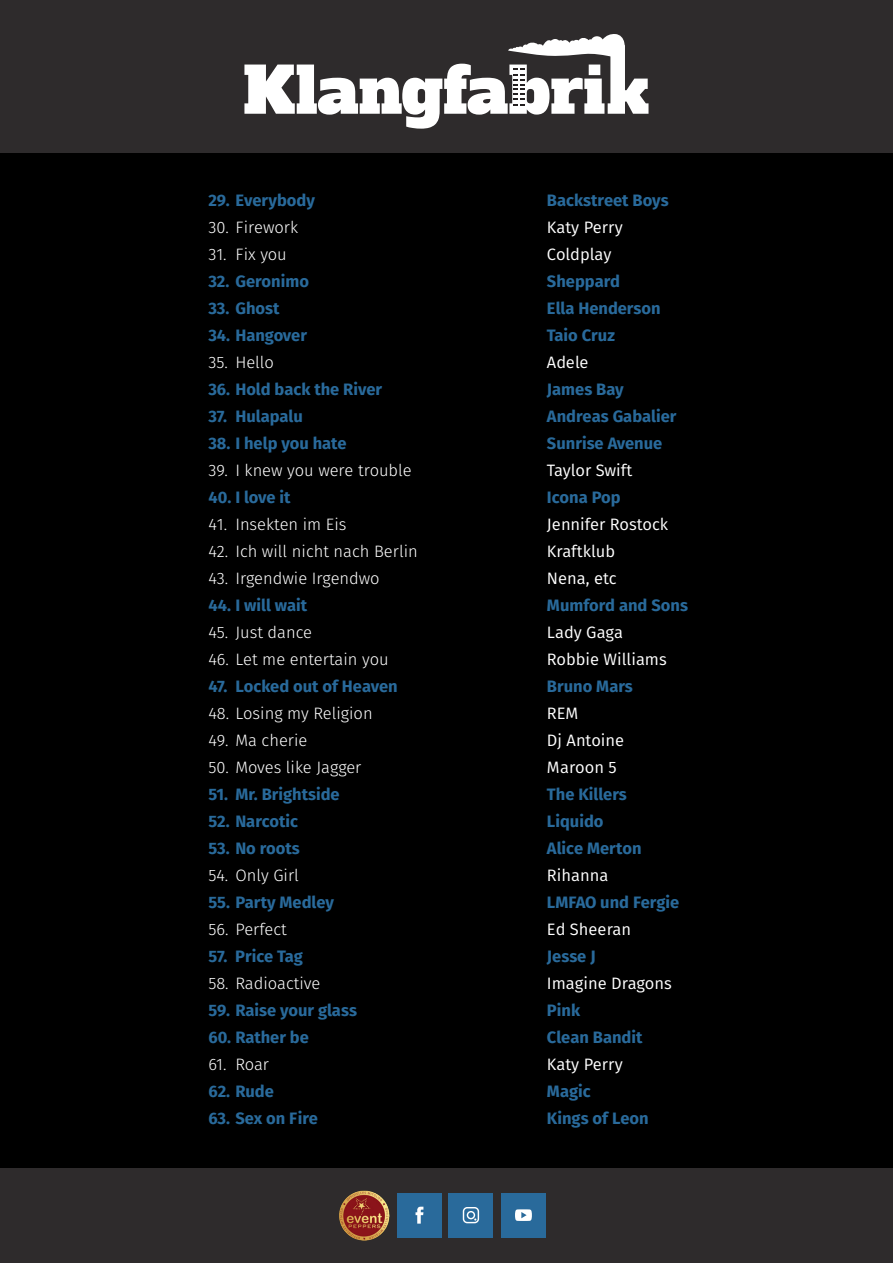
<style>
.page{position:relative;width:893px;height:1263px;background:#fff}
.page>*{position:absolute;margin:0;border:0;box-sizing:border-box;transform-origin:0 0}
.t1{font:700 16.5px/27px "Fira Sans";color:#296a9b}
.t2{font:300 16.5px "Fira Sans";color:#fff}
.t3{font:16.5px/27px "Fira Sans";color:#fff}
.s1{font-weight:400;color:#fff}
.s2{font-weight:700;color:#296a9b}
</style>
<div class="page">
<div style="left:0;top:1167px;width:893px;height:96px;background:#2e2b2c"></div>
<div style="left:0;top:0;width:893px;height:153px;background:#2e2b2c"></div>
<svg style="left:244px;top:34px;width:404px;height:95px"></svg>
<div style="left:0;top:153px;width:893px;height:1014px;background:#000"></div>
<div style="left:397px;top:1193px;width:45px;height:44px;background:#296a9b"></div>
<div style="left:449px;top:1193px;width:44px;height:44px;background:#296a9b"></div>
<div style="left:501px;top:1193px;width:45px;height:44px;background:#296a9b"></div>
<img style="left:339px;top:1190px;width:51px;height:51px">
<svg style="left:416px;top:1207px;width:7px;height:16px"></svg>
<svg style="left:515px;top:1209px;width:17px;height:12px"></svg>
<svg style="left:463px;top:1207px;width:16px;height:16px"></svg>
<p class="t1" style="left:208px;top:187px;width:108px">29. Everybody</p>
<p class="t2" style="left:208px;top:216px;width:91px">30. Firework</p>
<p class="t2" style="left:208px;top:243px;width:80px">31. Fix you</p>
<p class="t1" style="left:208px;top:268px;width:102px">32. Geronimo</p>
<p class="t1" style="left:208px;top:295px;width:73px">33. Ghost</p>
<p class="t1" style="left:208px;top:322px;width:100px">34. Hangover</p>
<p class="t2" style="left:208px;top:351px;width:67px">35. Hello</p>
<p class="t1" style="left:208px;top:376px;width:175px">36. Hold back the River</p>
<p class="t1" style="left:208px;top:403px;width:96px">37. Hulapalu</p>
<p class="t1" style="left:208px;top:430px;width:140px">38. I help you hate</p>
<p class="t2" style="left:208px;top:459px;width:205px">39. I knew you were trouble</p>
<p class="t1" style="left:208px;top:484px;width:84px">40. I love it</p>
<p class="t2" style="left:208px;top:513px;width:140px">41. Insekten im Eis</p>
<p class="t2" style="left:208px;top:540px;width:211px">42. Ich will nicht nach Berlin</p>
<p class="t2" style="left:208px;top:567px;width:173px">43. Irgendwie Irgendwo</p>
<p class="t1" style="left:208px;top:592px;width:100px">44. I will wait</p>
<p class="t2" style="left:208px;top:621px;width:105px">45. Just dance</p>
<p class="t2" style="left:208px;top:648px;width:182px">46. Let me entertain you</p>
<p class="t1" style="left:208px;top:673px;width:191px">47. Locked out of Heaven</p>
<p class="t2" style="left:208px;top:702px;width:166px">48. Losing my Religion</p>
<p class="t2" style="left:208px;top:729px;width:101px">49. Ma cherie</p>
<p class="t2" style="left:208px;top:756px;width:155px">50. Moves like Jagger</p>
<p class="t1" style="left:208px;top:781px;width:133px">51. Mr. Brightside</p>
<p class="t1" style="left:208px;top:808px;width:91px">52. Narcotic</p>
<p class="t1" style="left:208px;top:835px;width:93px">53. No roots</p>
<p class="t2" style="left:208px;top:864px;width:92px">54. Only Girl</p>
<p class="t1" style="left:208px;top:889px;width:127px">55. Party Medley</p>
<p class="t2" style="left:208px;top:918px;width:80px">56. Perfect</p>
<p class="t1" style="left:208px;top:943px;width:96px">57. Price Tag</p>
<p class="t2" style="left:208px;top:972px;width:114px">58. Radioactive</p>
<p class="t1" style="left:208px;top:997px;width:150px">59. Raise your glass</p>
<p class="t1" style="left:208px;top:1024px;width:102px">60. Rather be</p>
<p class="t2" style="left:208px;top:1053px;width:62px">61. Roar</p>
<p class="t1" style="left:208px;top:1078px;width:67px">62. Rude</p>
<p class="t1" style="left:208px;top:1105px;width:111px">63. Sex on Fire</p>
<p class="t1" style="left:547px;top:187px;width:123px">Backstreet Boys</p>
<p class="t3" style="left:547px;top:214px;width:77px">Katy Perry</p>
<p class="t3" style="left:547px;top:241px;width:66px">Coldplay</p>
<p class="t1" style="left:547px;top:268px;width:115px">Sheppard<br>Ella Henderson</p>
<p class="t1" style="left:547px;top:322px;width:78px">Taio Cruz<br><span class="s1">Adele<br></span>James Bay</p>
<p class="t1" style="left:547px;top:403px;width:131px">Andreas Gabalier</p>
<p class="t1" style="left:547px;top:430px;width:117px">Sunrise Avenue</p>
<p class="t3" style="left:547px;top:457px;width:87px">Taylor Swift</p>
<p class="t1" style="left:547px;top:484px;width:75px">Icona Pop</p>
<p class="t3" style="left:547px;top:511px;width:123px">Jennifer Rostock</p>
<p class="t3" style="left:547px;top:538px;width:71px">Kraftklub<br>Nena, etc</p>
<p class="t1" style="left:547px;top:592px;width:143px">Mumford and Sons</p>
<p class="t3" style="left:547px;top:619px;width:78px">Lady Gaga</p>
<p class="t3" style="left:547px;top:646px;width:121px">Robbie Williams</p>
<p class="t3" style="left:547px;top:673px;width:87px"><span class="s2">Bruno Mars<br></span>REM<br>Dj Antoine</p>
<p class="t1" style="left:547px;top:754px;width:81px"><span class="s1">Maroon 5<br></span>The Killers</p>
<p class="t1" style="left:547px;top:808px;width:96px">Liquido<br>Alice Merton</p>
<p class="t1" style="left:547px;top:862px;width:134px"><span class="s1">Rihanna<br></span>LMFAO und Fergie</p>
<p class="t3" style="left:547px;top:916px;width:86px">Ed Sheeran</p>
<p class="t3" style="left:547px;top:943px;width:126px"><span class="s2">Jesse J<br></span>Imagine Dragons</p>
<p class="t1" style="left:547px;top:997px;width:97px">Pink<br>Clean Bandit</p>
<p class="t1" style="left:547px;top:1051px;width:103px"><span class="s1">Katy Perry<br></span>Magic<br>Kings of Leon</p>
</div>
